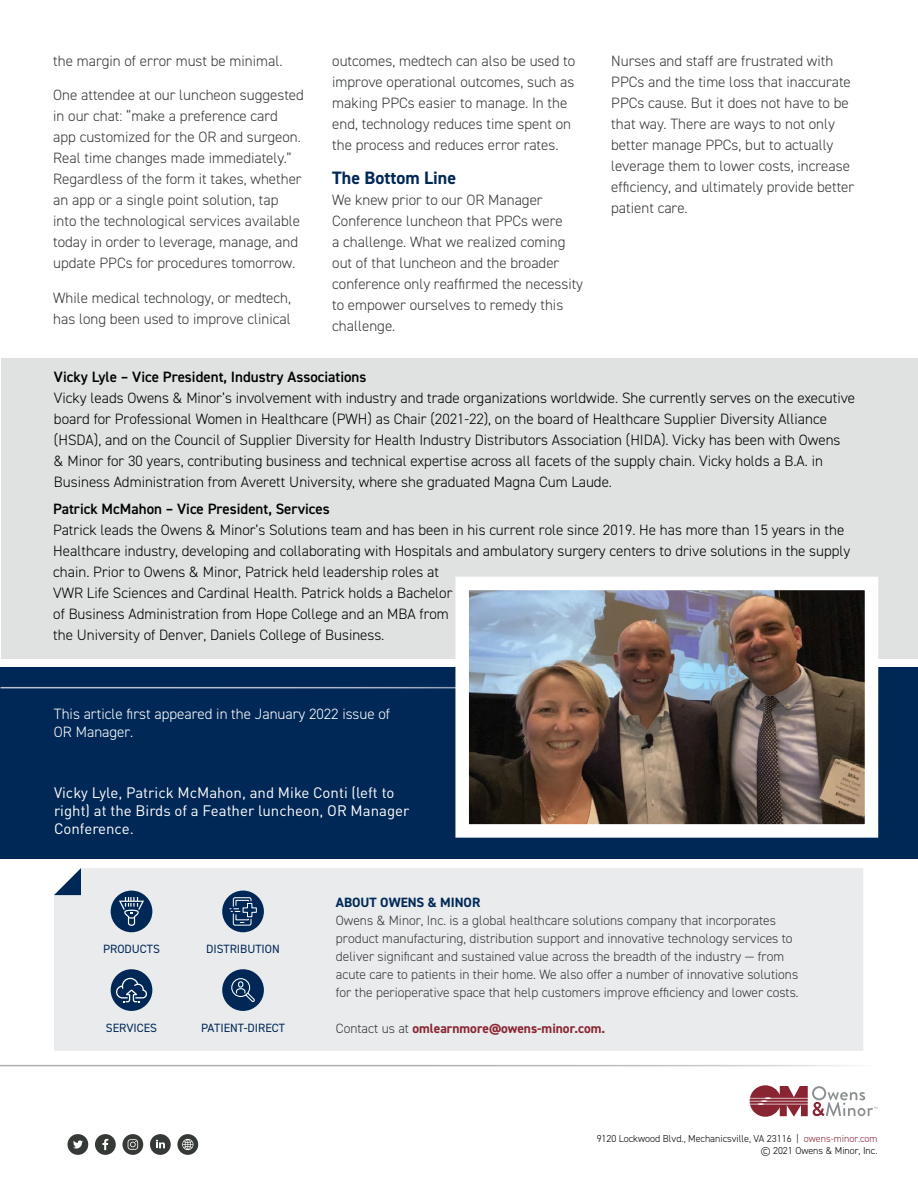
<style>
.page{position:relative;width:918px;height:1188px;background:#fff}
.page>*{position:absolute;margin:0;border:0;box-sizing:border-box;transform-origin:0 0}
.t1{font:700 18px "DIN2014";color:#002856}
.t2{font:300 15px/21px "DIN2014";color:#353a36}
.t3{font:300 15px/21px "DIN2014";color:#000}
.t4{font:15px/18px "DINOT";color:#fff}
.t5{font:600 15px "DIN2014";color:#000}
.t6{font:300 15px/18px "DIN2014";color:#fff}
.t7{font:300 13.5px/18px "DIN2014";color:#353a36}
.t8{font:700 13.5px "DIN2014";color:#8a2432}
.t9{font:700 13.5px "DIN2014";color:#002856}
.t10{font:12px "DIN2014";color:#002856}
.t11{font:300 10.05px/12px "DIN2014";color:#000;text-align:right}
.s1{font-weight:300;color:#353a36}
.s2{color:#8a2432}
</style>
<div class="page">
<div style="left:1px;top:358px;width:916px;height:301px;background:#e0e1e1"></div>
<div style="left:54px;top:868px;width:809px;height:183px;background:#e9ebed"></div>
<hr style="left:0;top:1065px;width:880px;height:1px;background:#8d9091">
<svg style="left:750px;top:1085px;width:128px;height:32px"></svg>
<div style="left:67px;top:1134px;width:21px;height:21px;background:#353a36;border-radius:50%"></div>
<div style="left:95px;top:1134px;width:21px;height:21px;background:#353a36;border-radius:50%"></div>
<div style="left:122px;top:1134px;width:21px;height:21px;background:#353a36;border-radius:50%"></div>
<div style="left:150px;top:1134px;width:21px;height:21px;background:#353a36;border-radius:50%"></div>
<div style="left:177px;top:1134px;width:21px;height:21px;background:#353a36;border-radius:50%"></div>
<svg style="left:73px;top:1140px;width:10px;height:9px"></svg>
<svg style="left:102px;top:1139px;width:6px;height:11px"></svg>
<svg style="left:128px;top:1139px;width:10px;height:11px"></svg>
<svg style="left:156px;top:1140px;width:9px;height:8px"></svg>
<svg style="left:182px;top:1139px;width:12px;height:11px"></svg>
<div style="left:111px;top:891px;width:41px;height:41px;background:#002856;border-radius:50%"></div>
<div style="left:222px;top:891px;width:42px;height:41px;background:#002856;border-radius:50%"></div>
<div style="left:111px;top:969px;width:41px;height:42px;background:#002856;border-radius:50%"></div>
<div style="left:222px;top:969px;width:42px;height:42px;background:#002856;border-radius:50%"></div>
<svg style="left:119px;top:897px;width:25px;height:29px"></svg>
<svg style="left:116px;top:978px;width:31px;height:24px"></svg>
<svg style="left:229px;top:897px;width:28px;height:29px"></svg>
<svg style="left:231px;top:978px;width:24px;height:24px"></svg>
<svg style="left:54px;top:868px;width:27px;height:27px"></svg>
<div style="left:0;top:667px;width:918px;height:192px;background:#002856"></div>
<hr style="left:0;top:687px;width:880px;height:1px;background:#fff">
<img style="left:470px;top:592px;width:393px;height:231px">
<div style="left:455px;top:577px;width:423px;height:261px;border:14px solid #fff"></div>
<p class="t2" style="left:53px;top:50px;width:231px">the margin of error must be minimal.</p>
<p class="t2" style="left:53px;top:84px;width:252px">One attendee at our luncheon suggested in our chat: “make a preference card app customized for the OR and surgeon.<br>Real time changes made immediately.” Regardless of the form it takes, whether an app or a single point solution, tap into the technological services available today in order to leverage, manage, and update PPCs for procedures tomorrow.</p>
<p class="t2" style="left:53px;top:287px;width:239px">While medical technology, or medtech, has long been used to improve clinical</p>
<p class="t2" style="left:332px;top:50px;width:245px">outcomes, medtech can also be used to improve operational outcomes, such as making PPCs easier to manage. In the end, technology reduces time spent on the process and reduces error rates.</p>
<p class="t1" style="left:332px;top:166px;width:125px">The Bottom Line</p>
<p class="t2" style="left:332px;top:189px;width:252px">We knew prior to our OR Manager<br>Conference luncheon that PPCs were<br>a challenge. What we realized coming out of that luncheon and the broader conference only reaffirmed the necessity to empower ourselves to remedy this challenge.</p>
<p class="t2" style="left:611px;top:50px;width:245px">Nurses and staff are frustrated with PPCs and the time loss that inaccurate PPCs cause. But it does not have to be that way. There are ways to not only better manage PPCs, but to actually leverage them to lower costs, increase efficiency, and ultimately provide better patient care.</p>
<p class="t5" style="left:54px;top:367px;width:314px">Vicky Lyle – Vice President, Industry Associations</p>
<p class="t3" style="left:54px;top:388px;width:803px">Vicky leads Owens &amp; Minor’s involvement with industry and trade organizations worldwide. She currently serves on the executive board for Professional Women in Healthcare (PWH) as Chair (2021-22), on the board of Healthcare Supplier Diversity Alliance (HSDA), and on the Council of Supplier Diversity for Health Industry Distributors Association (HIDA). Vicky has been with Owens<br>&amp; Minor for 30 years, contributing business and technical expertise across all facets of the supply chain. Vicky holds a B.A. in Business Administration from Averett University, where she graduated Magna Cum Laude.</p>
<p class="t5" style="left:53px;top:499px;width:278px">Patrick McMahon – Vice President, Services</p>
<p class="t3" style="left:53px;top:519px;width:799px">Patrick leads the Owens &amp; Minor’s Solutions team and has been in his current role since 2019. He has more than 15 years in the Healthcare industry, developing and collaborating with Hospitals and ambulatory surgery centers to drive solutions in the supply chain. Prior to Owens &amp; Minor, Patrick held leadership roles at<br>VWR Life Sciences and Cardinal Health. Patrick holds a Bachelor<br>of Business Administration from Hope College and an MBA from<br>the University of Denver, Daniels College of Business.</p>
<p class="t6" style="left:54px;top:705px;width:338px">This article first appeared in the January 2022 issue of<br>OR Manager.</p>
<p class="t4" style="left:54px;top:782px;width:357px">Vicky Lyle, Patrick McMahon, and Mike Conti (left to right) at the Birds of a Feather luncheon, OR Manager<br>Conference.</p>
<p class="t10" style="left:103px;top:941px;width:58px">PRODUCTS</p>
<p class="t10" style="left:206px;top:941px;width:75px">DISTRIBUTION</p>
<p class="t10" style="left:106px;top:1020px;width:53px">SERVICES</p>
<p class="t10" style="left:201px;top:1020px;width:85px">PATIENT-DIRECT</p>
<p class="t9" style="left:336px;top:893px;width:146px">ABOUT OWENS &amp; MINOR</p>
<p class="t7" style="left:336px;top:911px;width:464px">Owens &amp; Minor, Inc. is a global healthcare solutions company that incorporates product manufacturing, distribution support and innovative technology services to deliver significant and sustained value across the breadth of the industry — from acute care to patients in their home. We also offer a number of innovative solutions for the perioperative space that help customers improve efficiency and lower costs.</p>
<p class="t8" style="left:336px;top:1019px;width:271px"><span class="s1">Contact us at</span> omlearnmore@owens-minor.com.</p>
<p class="t11" style="left:597px;top:1132px;width:282px">9120 Lockwood Blvd., Mechanicsville, VA 23116 | <span class="s2">owens-minor.com </span>© 2021 Owens &amp; Minor, Inc.</p>
</div>
